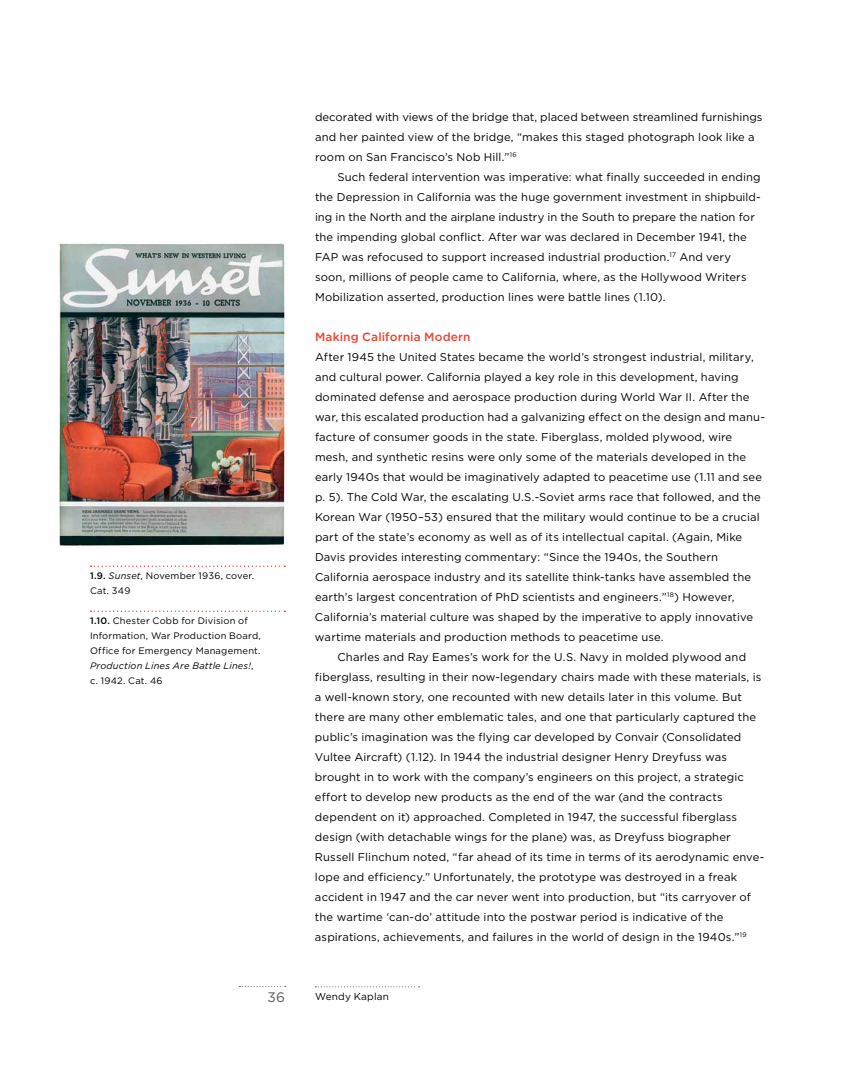
<style>
.page{position:relative;width:855px;height:1080px;background:#fff}
.page>*{position:absolute;margin:0;border:0;box-sizing:border-box;transform-origin:0 0}
.t1{font:13.75px "Gotham";color:#58595b}
.t2{font:500 11.88px "Gotham";letter-spacing:.01em;color:#ef4130}
.t3{font:11.25px "Gotham";letter-spacing:.01em;color:#000}
.t4{font:10px "Gotham";letter-spacing:.015em;color:#000}
.t5{font:9.38px/15px "Gotham";letter-spacing:.02em;color:#000}
.s1{font-weight:500}
.s2{font-style:italic}
</style>
<div class="page">
<img style="left:58px;top:243px;width:229px;height:304px">
<svg style="left:91px;top:566px;width:194px;height:1px"></svg>
<svg style="left:91px;top:611px;width:194px;height:1px"></svg>
<svg style="left:240px;top:986px;width:46px;height:1px"></svg>
<svg style="left:315px;top:986px;width:105px;height:1px"></svg>
<p class="t5" style="left:90px;top:568px;width:166px"><span class="s1">1.9.</span> <span class="s2">Sunset</span>, November 1936, cover.<br>Cat. 349</p>
<p class="t5" style="left:90px;top:613px;width:172px"><span class="s1">1.10.</span> Chester Cobb for Division of<br>Information, War Production Board,<br>Office for Emergency Management.<br><span class="s2">Production Lines Are Battle Lines!</span>, c. 1942. Cat. 46</p>
<p class="t3" style="left:315px;top:111px;width:449px">decorated with views of the bridge that, placed between streamlined furnishings</p>
<p class="t3" style="left:315px;top:131px;width:441px">and her painted view of the bridge, “makes this staged photograph look like a</p>
<p class="t3" style="left:315px;top:151px;width:203px">room on San Francisco’s Nob Hill.”<sup>16</sup></p>
<p class="t3" style="left:338px;top:171px;width:425px">Such federal intervention was imperative: what finally succeeded in ending</p>
<p class="t3" style="left:315px;top:191px;width:447px">the Depression in California was the huge government investment in shipbuild-</p>
<p class="t3" style="left:315px;top:211px;width:441px">ing in the North and the airplane industry in the South to prepare the nation for</p>
<p class="t3" style="left:315px;top:231px;width:433px">the impending global conflict. After war was declared in December 1941, the</p>
<p class="t3" style="left:315px;top:251px;width:418px">FAP was refocused to support increased industrial production.<sup>17</sup> And very</p>
<p class="t3" style="left:315px;top:271px;width:433px">soon, millions of people came to California, where, as the Hollywood Writers</p>
<p class="t3" style="left:315px;top:291px;width:352px">Mobilization asserted, production lines were battle lines (1.10).</p>
<p class="t2" style="left:315px;top:330px;width:157px">Making California Modern</p>
<p class="t3" style="left:315px;top:351px;width:440px">After 1945 the United States became the world’s strongest industrial, military,</p>
<p class="t3" style="left:315px;top:371px;width:425px">and cultural power. California played a key role in this development, having</p>
<p class="t3" style="left:315px;top:391px;width:436px">dominated defense and aerospace production during World War II. After the</p>
<p class="t3" style="left:315px;top:411px;width:451px">war, this escalated production had a galvanizing effect on the design and manu-</p>
<p class="t3" style="left:315px;top:431px;width:419px">facture of consumer goods in the state. Fiberglass, molded plywood, wire</p>
<p class="t3" style="left:315px;top:451px;width:433px">mesh, and synthetic resins were only some of the materials developed in the</p>
<p class="t3" style="left:315px;top:471px;width:449px">early 1940s that would be imaginatively adapted to peacetime use (1.11 and see</p>
<p class="t3" style="left:315px;top:491px;width:447px">p. 5). The Cold War, the escalating U.S.-Soviet arms race that followed, and the</p>
<p class="t3" style="left:315px;top:511px;width:446px">Korean War (1950–53) ensured that the military would continue to be a crucial</p>
<p class="t3" style="left:315px;top:531px;width:429px">part of the state’s economy as well as of its intellectual capital. (Again, Mike</p>
<p class="t3" style="left:315px;top:551px;width:405px">Davis provides interesting commentary: “Since the 1940s, the Southern</p>
<p class="t3" style="left:315px;top:571px;width:438px">California aerospace industry and its satellite think-tanks have assembled the</p>
<p class="t3" style="left:315px;top:591px;width:421px">earth’s largest concentration of PhD scientists and engineers.”<sup>18</sup>) However,</p>
<p class="t3" style="left:315px;top:611px;width:440px">California’s material culture was shaped by the imperative to apply innovative</p>
<p class="t3" style="left:315px;top:631px;width:350px">wartime materials and production methods to peacetime use.</p>
<p class="t3" style="left:337px;top:651px;width:410px">Charles and Ray Eames’s work for the U.S. Navy in molded plywood and</p>
<p class="t3" style="left:315px;top:671px;width:448px">fiberglass, resulting in their now-legendary chairs made with these materials, is</p>
<p class="t3" style="left:315px;top:691px;width:429px">a well-known story, one recounted with new details later in this volume. But</p>
<p class="t3" style="left:315px;top:711px;width:443px">there are many other emblematic tales, and one that particularly captured the</p>
<p class="t3" style="left:315px;top:731px;width:428px">public’s imagination was the flying car developed by Convair (Consolidated</p>
<p class="t3" style="left:315px;top:751px;width:414px">Vultee Aircraft) (1.12). In 1944 the industrial designer Henry Dreyfuss was</p>
<p class="t3" style="left:315px;top:771px;width:431px">brought in to work with the company’s engineers on this project, a strategic</p>
<p class="t3" style="left:315px;top:791px;width:409px">effort to develop new products as the end of the war (and the contracts</p>
<p class="t3" style="left:315px;top:811px;width:424px">dependent on it) approached. Completed in 1947, the successful fiberglass</p>
<p class="t3" style="left:315px;top:831px;width:417px">design (with detachable wings for the plane) was, as Dreyfuss biographer</p>
<p class="t3" style="left:315px;top:851px;width:451px">Russell Flinchum noted, “far ahead of its time in terms of its aerodynamic enve-</p>
<p class="t3" style="left:315px;top:871px;width:424px">lope and efficiency.” Unfortunately, the prototype was destroyed in a freak</p>
<p class="t3" style="left:315px;top:891px;width:438px">accident in 1947 and the car never went into production, but “its carryover of</p>
<p class="t3" style="left:315px;top:911px;width:410px">the wartime ‘can-do’ attitude into the postwar period is indicative of the</p>
<p class="t3" style="left:315px;top:931px;width:433px">aspirations, achievements, and failures in the world of design in the 1940s.”<sup>19</sup></p>
<p class="t1" style="left:268px;top:989px;width:19px">36</p>
<p class="t4" style="left:315px;top:991px;width:76px">Wendy Kaplan</p>
</div>
